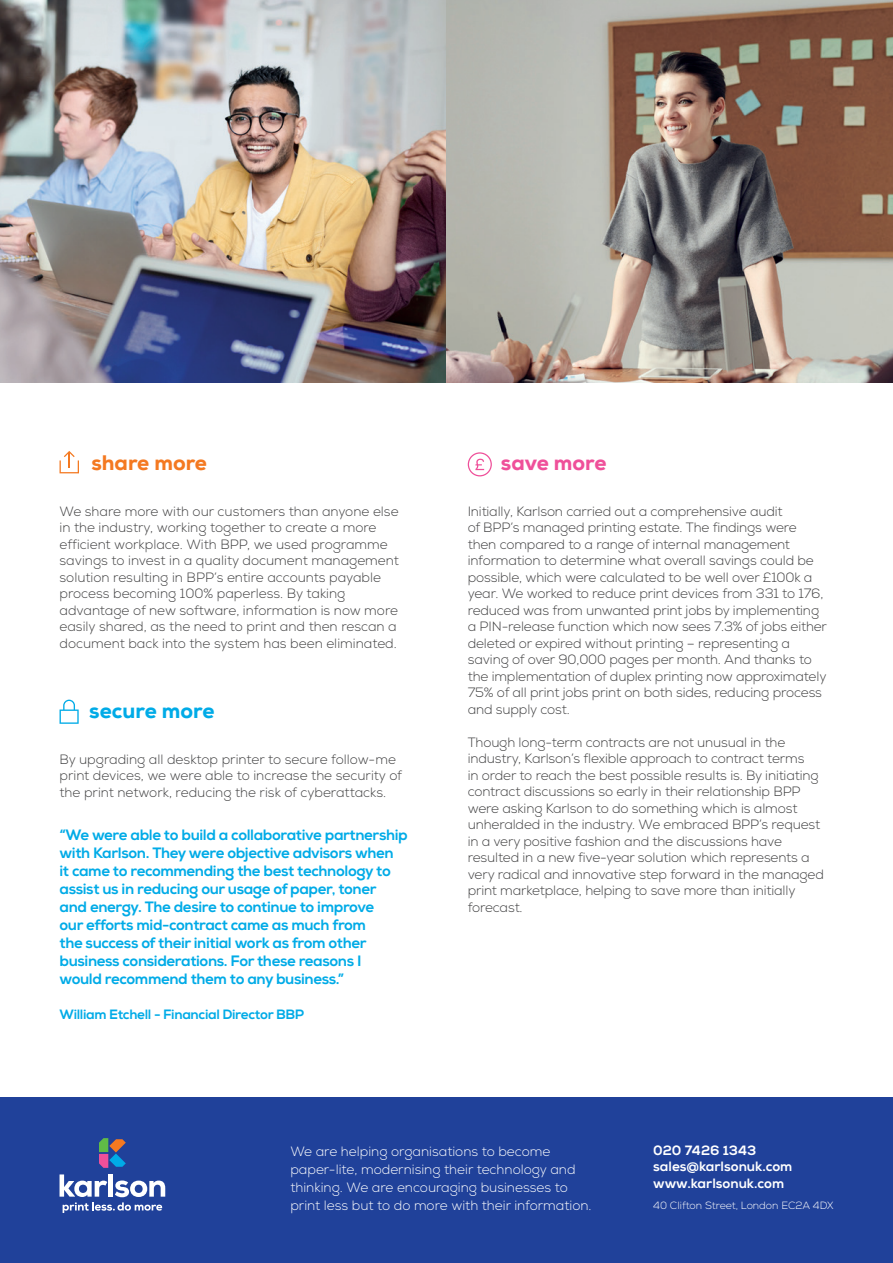
<style>
.page{position:relative;width:893px;height:1263px;background:#fff}
.page>*{position:absolute;margin:0;border:0;box-sizing:border-box;transform-origin:0 0}
.t1{font:800 21px "Nexa";color:#00abe7}
.t2{font:800 21px "Nexa";color:#f47921}
.t3{font:800 21px "Nexa";color:#ef509a}
.t4{font:800 15px/18px "Nexa";letter-spacing:-.025em;color:#00abe7}
.t5{font:300 13.5px/16.5px "Nexa";letter-spacing:-.01em;color:#3e3e3f}
.t6{font:300 13.5px/18px "Nexa";color:#fff}
.t7{font:800 13.5px/16.5px "Nexa";color:#fff}
.t8{font:800 13.5px "Nexa";letter-spacing:-.025em;color:#00abe7}
.t9{font:300 10.5px "Nexa";color:#fff}
</style>
<div class="page">
<div style="left:0;top:1097px;width:893px;height:166px;background:#20419a"></div>
<svg style="left:99px;top:1138px;width:27px;height:30px"></svg>
<svg style="left:60px;top:1174px;width:105px;height:39px"></svg>
<img style="left:0;top:0;width:893px;height:383px">
<svg style="left:60px;top:700px;width:19px;height:24px"></svg>
<svg style="left:468px;top:452px;width:24px;height:24px"></svg>
<svg style="left:60px;top:451px;width:19px;height:22px"></svg>
<h1 class="t2" style="left:91px;top:449px;width:117px">share more</h1>
<p class="t5" style="left:60px;top:503px;width:341px">We share more with our customers than anyone else in the industry, working together to create a more efficient workplace. With BPP, we used programme savings to invest in a quality document management solution resulting in BPP’s entire accounts payable process becoming 100% paperless. By taking advantage of new software, information is now more easily shared, as the need to print and then rescan a document back into the system has been eliminated.</p>
<h1 class="t1" style="left:89px;top:697px;width:127px">secure more</h1>
<p class="t5" style="left:60px;top:751px;width:344px">By upgrading all desktop printer to secure follow-me print devices, we were able to increase the security of the print network, reducing the risk of cyberattacks.</p>
<p class="t4" style="left:60px;top:826px;width:350px">“We were able to build a collaborative partnership with Karlson. They were objective advisors when<br>it came to recommending the best technology to assist us in reducing our usage of paper, toner and energy. The desire to continue to improve<br>our efforts mid-contract came as much from<br>the success of their initial work as from other business considerations. For these reasons I<br>would recommend them to any business.”</p>
<p class="t8" style="left:60px;top:1006px;width:246px">William Etchell - Financial Director BBP</p>
<h1 class="t3" style="left:501px;top:449px;width:107px">save more</h1>
<p class="t5" style="left:468px;top:503px;width:361px">Initially, Karlson carried out a comprehensive audit<br>of BPP’s managed printing estate. The findings were then compared to a range of internal management information to determine what overall savings could be possible, which were calculated to be well over £100k a year. We worked to reduce print devices from 331 to 176, reduced was from unwanted print jobs by implementing a PIN-release function which now sees 7.3% of jobs either deleted or expired without printing – representing a saving of over 90,000 pages per month. And thanks to the implementation of duplex printing now approximately 75% of all print jobs print on both sides, reducing process and supply cost.</p>
<p class="t5" style="left:468px;top:734px;width:358px">Though long-term contracts are not unusual in the industry, Karlson’s flexible approach to contract terms<br>in order to reach the best possible results is. By initiating contract discussions so early in their relationship BPP were asking Karlson to do something which is almost unheralded in the industry. We embraced BPP’s request in a very positive fashion and the discussions have resulted in a new five-year solution which represents a very radical and innovative step forward in the managed print marketplace, helping to save more than initially forecast.</p>
<p class="t6" style="left:290px;top:1143px;width:303px">We are helping organisations to become paper-lite, modernising their technology and thinking. We are encouraging businesses to print less but to do more with their information.</p>
<p class="t7" style="left:653px;top:1142px;width:141px">020 7426 1343 sales@karlsonuk.com www.karlsonuk.com</p>
<p class="t9" style="left:653px;top:1199px;width:182px">40 Clifton Street, London EC2A 4DX</p>
</div>
